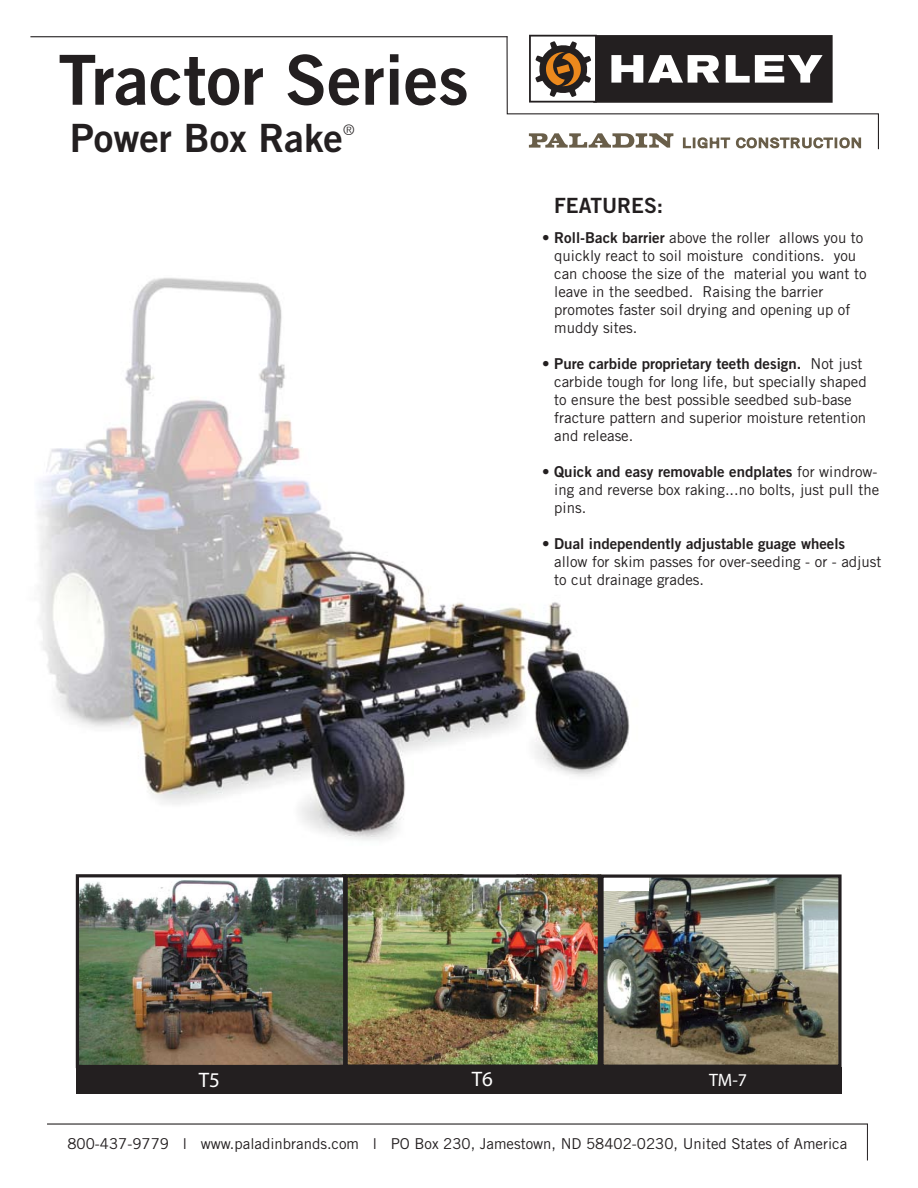
<style>
.page{position:relative;width:918px;height:1188px;background:#fff}
.page>*{position:absolute;margin:0;border:0;box-sizing:border-box;transform-origin:0 0}
.t1{font:69px "Trade Gothic LT Std Bd 2";color:#231f20}
.t2{font:39px "Trade Gothic LT Std Bd 2";color:#231f20}
.t3{font:21px "Trade Gothic LT Std Bd 2";color:#231f20}
.t4{font:21px "Myriad";color:#fff}
.t5{font:18px "Myriad";color:#fff}
.t6{font:15px/18px "Trade Gothic LT Std";color:#231f20}
.t7{font:15px "Trade Gothic LT Std Bd 2";color:#231f20}
.s1{font-family:"Trade Gothic LT Std Bd 2"}
.s2{font-family:"Trade Gothic LT Std"}
</style>
<div class="page">
<img style="left:604px;top:878px;width:234px;height:186px">
<img style="left:38px;top:278px;width:611px;height:612px">
<img style="left:349px;top:878px;width:248px;height:186px">
<img style="left:80px;top:878px;width:262px;height:186px">
<hr style="left:30px;top:36px;width:478px;height:1px;background:#231f20">
<hr style="left:47px;top:1123px;width:821px;height:2px;background:#231f20">
<hr style="left:867px;top:1124px;width:1px;height:37px;background:#231f20">
<div style="left:76px;top:874px;width:270px;height:194px;border:3px solid #231f20"></div>
<div style="left:600px;top:874px;width:242px;height:194px;border:3px solid #231f20"></div>
<div style="left:345px;top:874px;width:256px;height:194px;border:3px solid #231f20"></div>
<svg style="left:506px;top:35px;width:373px;height:115px"></svg>
<div style="left:76px;top:1067px;width:766px;height:27px;background:#231f20"></div>
<h1 class="t1" style="left:58px;top:37px;width:412px">Tractor Series</h1>
<h2 class="t2" style="left:70px;top:113px;width:274px">Power Box Rake</h2>
<h3 class="t3" style="left:554px;top:192px;width:111px">FEATURES:</h3>
<p class="t6" style="left:554px;top:229px;width:314px;text-indent:-12px"><span class="s1">• Roll-Back barrier</span> above the roller allows you to quickly react to soil moisture conditions. you can choose the size of the material you want to leave in the seedbed. Raising the barrier promotes faster soil drying and opening up of muddy sites.</p>
<p class="t7" style="left:542px;top:355px;width:322px">• Pure carbide proprietary teeth design. <span class="s2">Not just</span></p>
<p class="t6" style="left:554px;top:373px;width:314px">carbide tough for long life, but specially shaped to ensure the best possible seedbed sub-base fracture pattern and superior moisture retention and release.</p>
<p class="t7" style="left:542px;top:463px;width:337px">• Quick and easy removable endplates <span class="s2">for windrow-</span></p>
<p class="t6" style="left:554px;top:481px;width:326px">ing and reverse box raking...no bolts, just pull the pins.</p>
<p class="t7" style="left:542px;top:535px;width:304px">• Dual independently adjustable guage wheels</p>
<p class="t6" style="left:554px;top:553px;width:329px">allow for skim passes for over-seeding - or - adjust to cut drainage grades.</p>
<h3 class="t4" style="left:199px;top:1069px;width:23px">T5</h3>
<h3 class="t4" style="left:472px;top:1069px;width:23px">T6</h3>
<p class="t5" style="left:709px;top:1071px;width:40px">TM-7</p>
<p class="t6" style="left:68px;top:1134px;width:781px">800-437-9779 l www.paladinbrands.com l PO Box 230, Jamestown, ND 58402-0230, United States of America</p>
</div>
